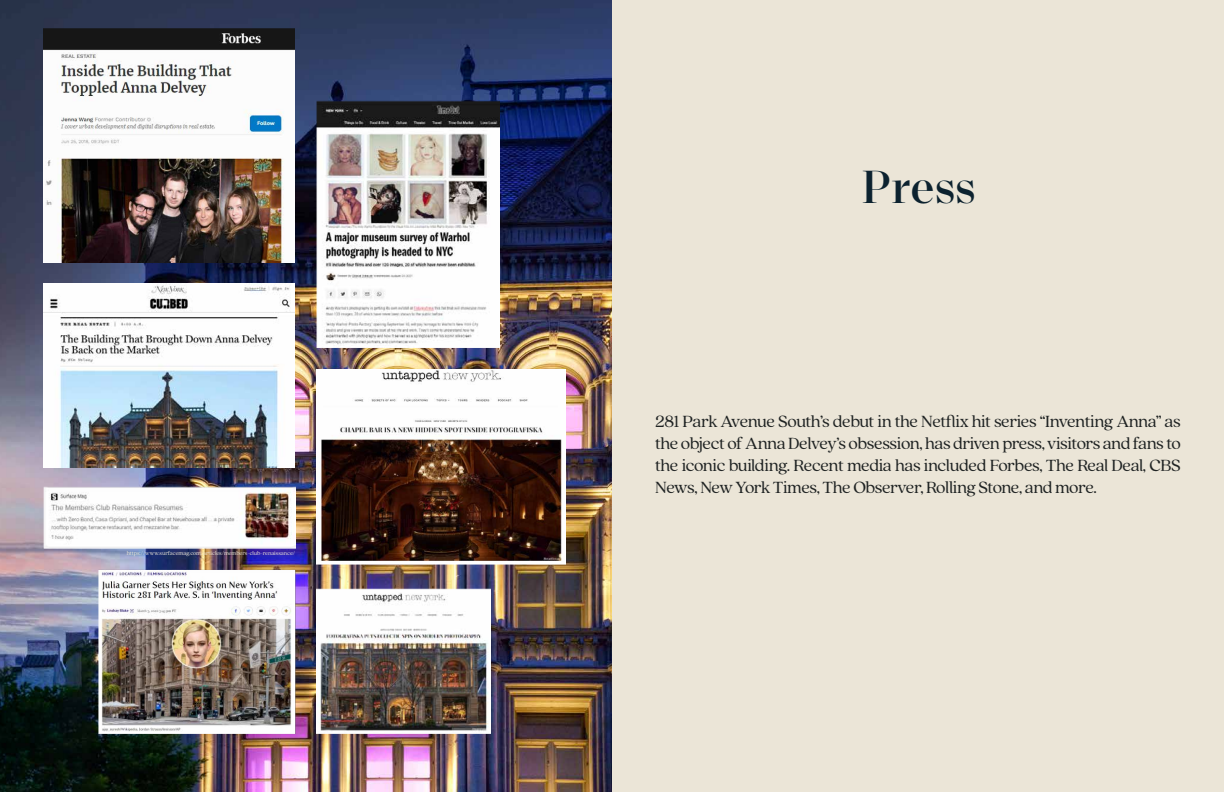
<style>
.page{position:relative;width:1224px;height:792px;background:#fff}
.page>*{position:absolute;margin:0;border:0;box-sizing:border-box;transform-origin:0 0}
.t1{font:500 50px "Macklin Display";color:#0c222f}
.t2{font:18px/22px "Quincy CF";letter-spacing:-.03em;color:#1f2323;text-align:justify}
.t3{font:6px "Quincy CF";color:#ebe5d7}
</style>
<div class="page">
<div style="left:612px;top:0;width:612px;height:792px;background:#ebe5d7"></div>
<img style="left:0;top:0;width:612px;height:792px">
<img style="left:43px;top:28px;width:252px;height:234px">
<img style="left:43px;top:283px;width:252px;height:184px">
<img style="left:317px;top:588px;width:173px;height:145px">
<img style="left:317px;top:101px;width:182px;height:246px">
<img style="left:98px;top:569px;width:197px;height:164px">
<img style="left:317px;top:370px;width:249px;height:194px">
<img style="left:43px;top:487px;width:252px;height:61px">
<p class="t3" style="left:127px;top:549px;width:170px">https://www.surfacemag.com/articles/members-club-renaissance/</p>
<h1 class="t1" style="left:861px;top:158px;width:116px">Press</h1>
<p class="t2" style="left:655px;top:409px;width:527px">281 Park Avenue South’s debut in the Netflix hit series “Inventing Anna” as the object of Anna Delvey’s obsession, has driven press, visitors and fans to the iconic building. Recent media has included Forbes, The Real Deal, CBS News, New York Times, The Observer, Rolling Stone, and more.</p>
</div>
